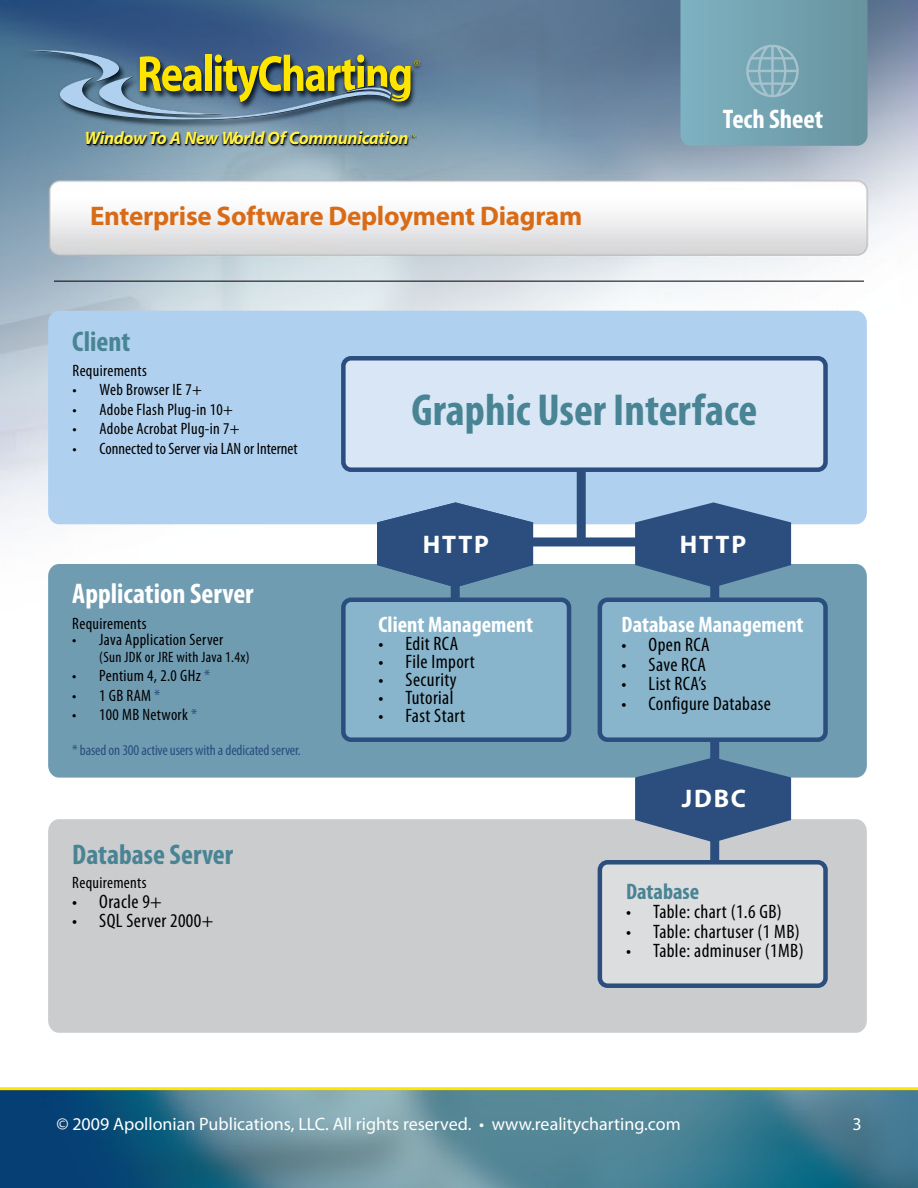
<style>
.page{position:relative;width:918px;height:1188px;background:#fff}
.page>*{position:absolute;margin:0;border:0;box-sizing:border-box;transform-origin:0 0}
.t1{font:700 condensed 45px "Myriad Pro";color:#498494}
.t2{font:700 condensed 28.5px "Myriad Pro";color:#498494}
.t3{font:700 condensed 28.5px "Myriad Pro";color:#fff}
.t4{font:700 27px "Myriad Pro";letter-spacing:-.01em;color:#da6b16}
.t5{font:700 condensed 27px "Myriad Pro";color:#fff}
.t6{font:700 25.5px "Myriad Pro";letter-spacing:.07em;color:#fff}
.t7{font:700 condensed 22.5px "Myriad Pro";color:#fff}
.t8{font:700 condensed 22.5px "Myriad Pro";color:#498494}
.t9{font:condensed 19.5px "Myriad Pro";letter-spacing:.02em;color:#000}
.t10{font:18px "Myriad Pro";color:#fff}
.t11{font:italic 700 18px "Myriad";letter-spacing:-.02em;color:#fff349}
.t12{font:condensed 16.5px "Myriad Pro";letter-spacing:.02em;color:#000}
.t13{font:condensed 16.5px "Myriad Pro";color:#000}
.t14{font:condensed 15px "Myriad Pro";letter-spacing:-.01em;color:#2b4e7e}
.t15{font:condensed 15px "Myriad Pro";letter-spacing:.02em;color:#000}
.s1{color:#000}
.s2{color:#2b4e7e}
</style>
<div class="page">
<img style="left:0;top:0;width:918px;height:819px">
<hr style="left:54px;top:281px;width:810px;height:1px;background:#000">
<svg style="left:0;top:1087px;width:918px;height:101px;background:#4a7e8d"></svg>
<svg style="left:13px;top:50px;width:407px;height:75px;background:#718679"></svg>
<svg style="left:411px;top:135px;width:5px;height:3px"></svg>
<svg style="left:680px;top:0;width:188px;height:146px;background:#74a3b1"></svg>
<div style="left:48px;top:564px;width:819px;height:214px;background:#709cb2"></div>
<div style="left:48px;top:311px;width:819px;height:213px;background:#afd0ee"></div>
<div style="left:343px;top:358px;width:483px;height:112px;background:#d9e6f5;border-radius:8px"></div>
<div style="left:341px;top:356px;width:487px;height:116px;border:4px solid #2b4e7e;border-radius:8px"></div>
<div style="left:48px;top:819px;width:819px;height:214px;background:#cbccce"></div>
<div style="left:600px;top:600px;width:226px;height:140px;background:#88b5cc;border-radius:8px"></div>
<div style="left:598px;top:598px;width:230px;height:144px;border:4px solid #2b4e7e;border-radius:8px"></div>
<div style="left:600px;top:862px;width:226px;height:124px;background:#dcddde;border-radius:8px"></div>
<div style="left:598px;top:860px;width:230px;height:128px;border:4px solid #2b4e7e;border-radius:8px"></div>
<div style="left:343px;top:600px;width:226px;height:140px;background:#88b5cc;border-radius:8px"></div>
<div style="left:341px;top:598px;width:230px;height:144px;border:4px solid #2b4e7e;border-radius:8px"></div>
<div style="left:526px;top:537px;width:110px;height:9px;background:#2b4e7e"></div>
<div style="left:577px;top:470px;width:9px;height:72px;background:#2b4e7e"></div>
<div style="left:451px;top:575px;width:9px;height:27px;background:#2b4e7e"></div>
<div style="left:710px;top:575px;width:9px;height:27px;background:#2b4e7e"></div>
<div style="left:710px;top:740px;width:9px;height:27px;background:#2b4e7e"></div>
<div style="left:710px;top:836px;width:9px;height:27px;background:#2b4e7e"></div>
<svg style="left:377px;top:502px;width:156px;height:85px;background:#436792"></svg>
<svg style="left:635px;top:502px;width:156px;height:85px;background:#446792"></svg>
<svg style="left:635px;top:757px;width:156px;height:85px;background:#47678e"></svg>
<p class="t11" style="left:84px;top:129px;width:326px">Window To <span class="s1">A New W</span>orld Of <span class="s1">Communic</span>ation</p>
<h3 class="t4" style="left:90px;top:198px;width:494px">Enterprise Software Deployment Diagram</h3>
<h3 class="t5" style="left:723px;top:102px;width:102px">Tech Sheet</h3>
<h2 class="t2" style="left:72px;top:324px;width:60px">Client</h2>
<p class="t12" style="left:73px;top:361px;width:76px">Requirements</p>
<p class="t12" style="left:73px;top:380px;width:131px">• Web Browser IE 7+</p>
<p class="t12" style="left:73px;top:400px;width:162px">• Adobe Flash Plug-in 10+</p>
<p class="t12" style="left:73px;top:419px;width:169px">• Adobe Acrobat Plug-in 7+</p>
<p class="t13" style="left:73px;top:439px;width:227px">• Connected to Server via LAN or Internet</p>
<h2 class="t3" style="left:72px;top:576px;width:183px">Application Server</h2>
<p class="t12" style="left:72px;top:613px;width:76px">Requirements</p>
<p class="t12" style="left:72px;top:630px;width:153px">• Java Application Server</p>
<p class="t15" style="left:99px;top:648px;width:152px">(Sun JDK or JRE with Java 1.4x)</p>
<p class="t12" style="left:72px;top:666px;width:140px">• Pentium 4, 2.0 GHz <span class="s2">*</span></p>
<p class="t12" style="left:72px;top:685px;width:90px">• 1 GB RAM <span class="s2">*</span></p>
<p class="t12" style="left:72px;top:705px;width:127px">• 100 MB Network <span class="s2">*</span></p>
<p class="t14" style="left:72px;top:741px;width:230px">* based on 300 active users with a dedicated server.</p>
<h2 class="t2" style="left:72px;top:837px;width:162px">Database Server</h2>
<p class="t12" style="left:72px;top:873px;width:76px">Requirements</p>
<p class="t9" style="left:72px;top:889px;width:91px">• Oracle 9+</p>
<p class="t9" style="left:72px;top:909px;width:143px">• SQL Server 2000+</p>
<h1 class="t1" style="left:411px;top:382px;width:347px">Graphic User Interface</h1>
<h3 class="t6" style="left:423px;top:528px;width:68px">HTTP</h3>
<h3 class="t6" style="left:680px;top:528px;width:68px">HTTP</h3>
<p class="t7" style="left:379px;top:610px;width:156px">Client Management</p>
<p class="t9" style="left:379px;top:631px;width:81px">• Edit RCA</p>
<p class="t9" style="left:379px;top:649px;width:98px">• File Import</p>
<p class="t9" style="left:379px;top:667px;width:80px">• Security</p>
<p class="t9" style="left:379px;top:685px;width:76px">• Tutorial</p>
<p class="t9" style="left:379px;top:703px;width:88px">• Fast Start</p>
<p class="t7" style="left:622px;top:610px;width:184px">Database Management</p>
<p class="t9" style="left:622px;top:633px;width:90px">• Open RCA</p>
<p class="t9" style="left:622px;top:652px;width:86px">• Save RCA</p>
<p class="t9" style="left:622px;top:672px;width:87px">• List RCA’s</p>
<p class="t9" style="left:622px;top:691px;width:151px">• Configure Database</p>
<h3 class="t6" style="left:682px;top:781px;width:66px">JDBC</h3>
<p class="t8" style="left:626px;top:877px;width:75px">Database</p>
<p class="t9" style="left:626px;top:900px;width:157px">• Table: chart (1.6 GB)</p>
<p class="t9" style="left:626px;top:919px;width:175px">• Table: chartuser (1 MB)</p>
<p class="t9" style="left:626px;top:939px;width:179px">• Table: adminuser (1MB)</p>
<p class="t10" style="left:56px;top:1113px;width:626px">© 2009 Apollonian Publications, LLC. All rights reserved. • www.realitycharting.com</p>
<p class="t10" style="left:852px;top:1113px;width:11px">3</p>
</div>
